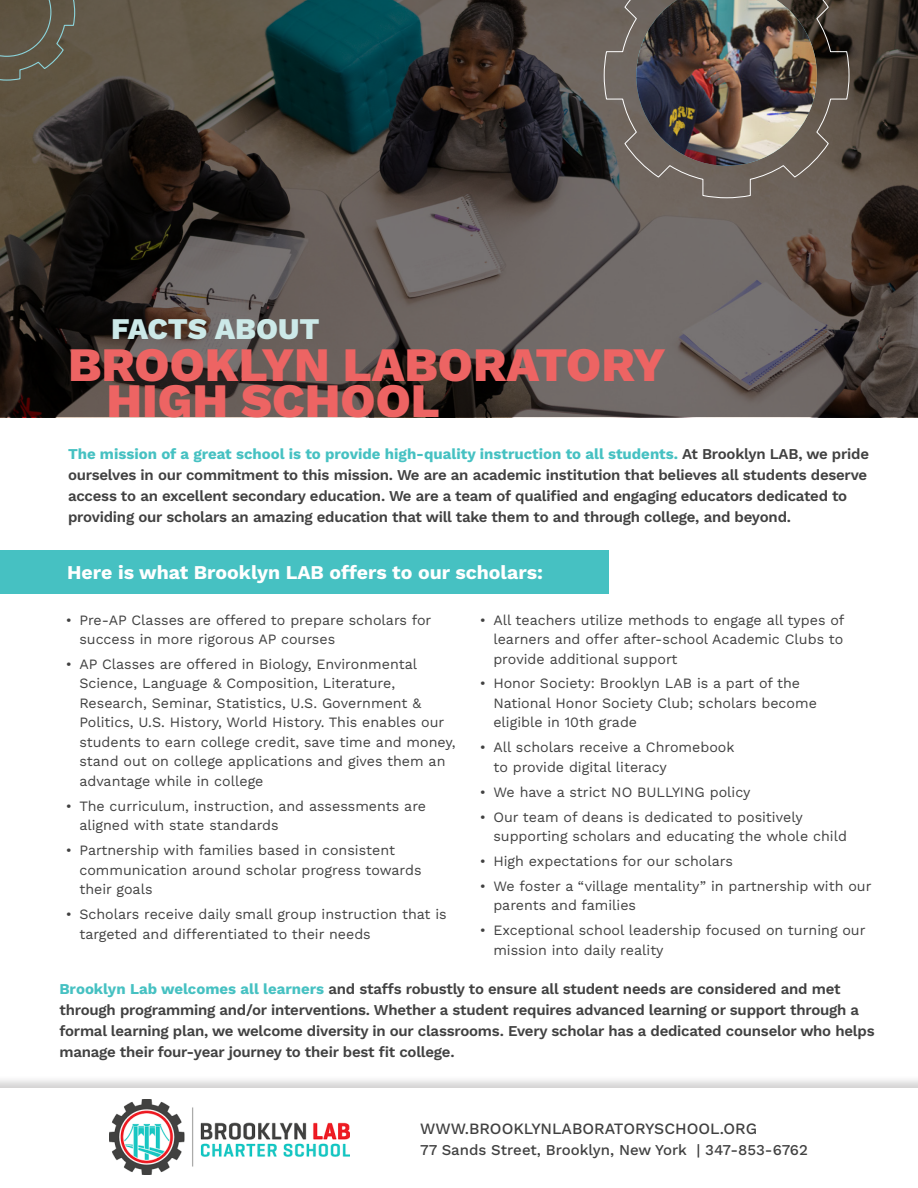
<style>
.page{position:relative;width:918px;height:1188px;background:#fff}
.page>*{position:absolute;margin:0;border:0;box-sizing:border-box;transform-origin:0 0}
.t1{font:800 48px "Work Sans";color:#ed6463}
.t2{font:800 30px "Work Sans";color:#cce9e8}
.t3{font:700 19.5px "Work Sans";color:#fff}
.t4{font:500 15.75px "Work Sans";color:#414141}
.t5{font:600 15px/21px "Work Sans";letter-spacing:-.015em;color:#414141}
.t6{font:500 15px "Work Sans";color:#414141}
.t7{font:14.25px/19.5px "Work Sans";color:#414141}
.s1{font-weight:700;color:#46c1c2}
</style>
<div class="page">
<svg style="left:0;top:0;width:918px;height:417px;background:#494541"></svg>
<div style="left:0;top:551px;width:608px;height:43px;background:#46c1c2"></div>
<svg style="left:603px;top:0;width:247px;height:199px;background:#685f58"></svg>
<img style="left:636px;top:0;width:181px;height:166px">
<svg style="left:0;top:0;width:76px;height:81px;background:#605949"></svg>
<div style="left:0;top:1074px;width:918px;height:114px;background:#231f20;opacity:.2"></div>
<div style="left:0;top:1089px;width:918px;height:99px;background:#fff"></div>
<img style="left:109px;top:1100px;width:240px;height:75px">
<p class="t2" style="left:111px;top:306px;width:210px">FACTS ABOUT</p>
<p class="t1" style="left:68px;top:328px;width:599px">BROOKLYN LABORATORY</p>
<p class="t1" style="left:106px;top:364px;width:335px">HIGH SCHOOL</p>
<p class="t5" style="left:68px;top:443px;width:803px"><span class="s1">The mission of a great school is to provide high-quality instruction to all students.</span> At Brooklyn LAB, we pride ourselves in our commitment to this mission. We are an academic institution that believes all students deserve access to an excellent secondary education. We are a team of qualified and engaging educators dedicated to providing our scholars an amazing education that will take them to and through college, and beyond.</p>
<p class="t3" style="left:67px;top:558px;width:477px">Here is what Brooklyn LAB offers to our scholars:</p>
<p class="t7" style="left:79px;top:609px;width:354px;text-indent:-14px">• Pre-AP Classes are offered to prepare scholars for success in more rigorous AP courses</p>
<p class="t7" style="left:79px;top:654px;width:378px;text-indent:-14px">• AP Classes are offered in Biology, Environmental Science, Language &amp; Composition, Literature, Research, Seminar, Statistics, U.S. Government &amp; Politics, U.S. History, World History. This enables our students to earn college credit, save time and money, stand out on college applications and gives them an advantage while in college</p>
<p class="t7" style="left:79px;top:796px;width:348px;text-indent:-14px">• The curriculum, instruction, and assessments are aligned with state standards</p>
<p class="t7" style="left:79px;top:840px;width:344px;text-indent:-14px">• Partnership with families based in consistent communication around scholar progress towards their goals</p>
<p class="t7" style="left:79px;top:904px;width:369px;text-indent:-14px">• Scholars receive daily small group instruction that is targeted and differentiated to their needs</p>
<p class="t7" style="left:493px;top:609px;width:353px;text-align:justify;text-indent:-14px">• All teachers utilize methods to engage all types of learners and offer after-school Academic Clubs to provide additional support</p>
<p class="t7" style="left:493px;top:673px;width:325px;text-indent:-14px">• Honor Society: Brooklyn LAB is a part of the<br>National Honor Society Club; scholars become eligible in 10th grade</p>
<p class="t7" style="left:493px;top:737px;width:243px;text-indent:-14px">• All scholars receive a Chromebook to provide digital literacy</p>
<p class="t7" style="left:480px;top:782px;width:272px">• We have a strict NO BULLYING policy</p>
<p class="t7" style="left:493px;top:806px;width:355px;text-indent:-14px">• Our team of deans is dedicated to positively supporting scholars and educating the whole child</p>
<p class="t7" style="left:480px;top:851px;width:254px">• High expectations for our scholars</p>
<p class="t7" style="left:493px;top:876px;width:380px;text-indent:-14px">• We foster a “village mentality” in partnership with our parents and families</p>
<p class="t7" style="left:493px;top:920px;width:374px;text-indent:-14px">• Exceptional school leadership focused on turning our mission into daily reality</p>
<p class="t5" style="left:59px;top:977px;width:817px"><span class="s1">Brooklyn Lab welcomes all learners</span> and staffs robustly to ensure all student needs are considered and met through programming and/or interventions. Whether a student requires advanced learning or support through a formal learning plan, we welcome diversity in our classrooms. Every scholar has a dedicated counselor who helps manage their four-year journey to their best fit college.</p>
<p class="t4" style="left:420px;top:1117px;width:339px">WWW.BROOKLYNLABORATORYSCHOOL.ORG</p>
<p class="t6" style="left:420px;top:1139px;width:389px">77 Sands Street, Brooklyn, New York | 347-853-6762</p>
</div>
